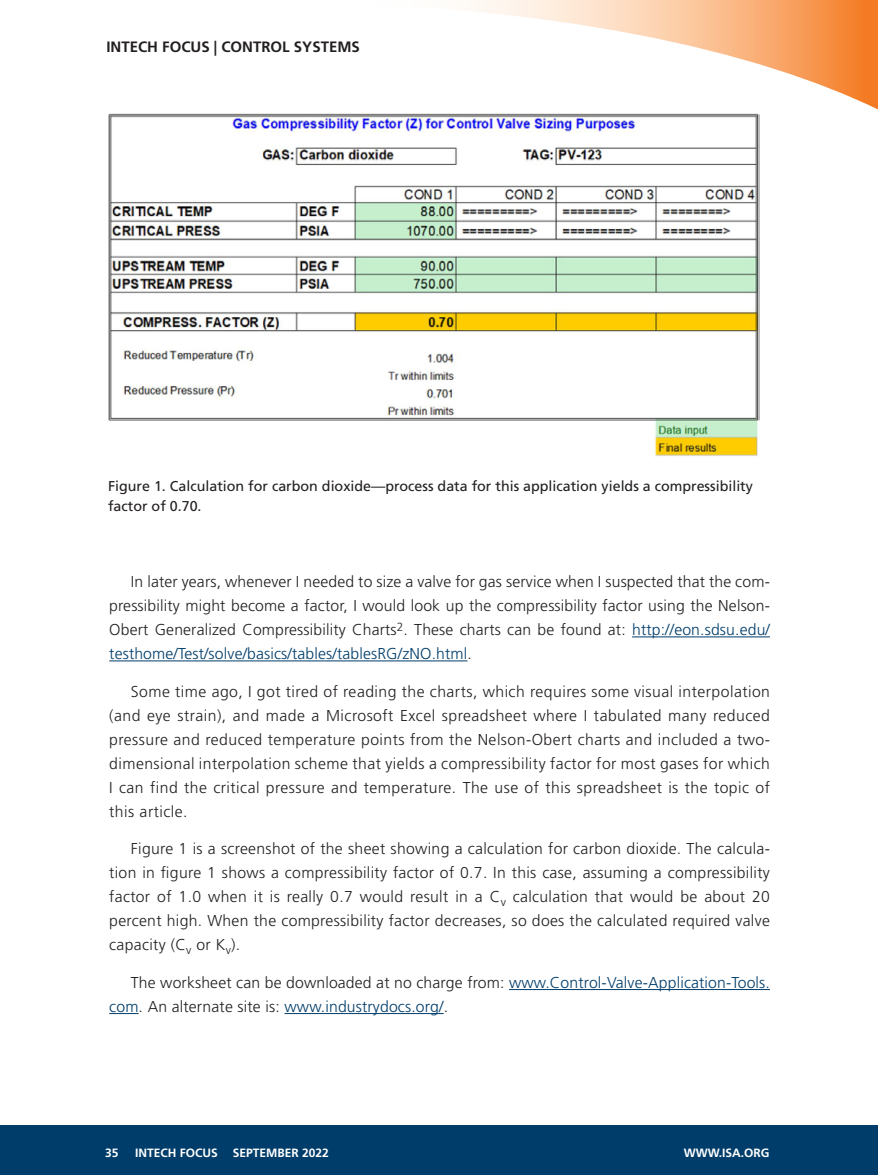
<style>
.page{position:relative;width:878px;height:1175px;background:#fff}
.page>*{position:absolute;margin:0;border:0;box-sizing:border-box;transform-origin:0 0}
.text{font:300 15.75px/24px "Frutiger";letter-spacing:.01em;color:#231f20;text-align:justify}
.t1{font:700 15px "Frutiger";color:#231f20}
.Captions{font:14.25px/19.5px "Frutiger";color:#231f20}
.t2{font:700 12px "Frutiger";color:#fff}
.s1{color:#003d6a}
</style>
<div class="page">
<div style="left:0;top:1125px;width:878px;height:49px;background:#003d6a"></div>
<svg style="left:469px;top:0;width:409px;height:110px"></svg>
<hr style="left:632px;top:636px;width:138px;height:1px;background:#003d6a">
<hr style="left:109px;top:660px;width:358px;height:1px;background:#003d6a">
<hr style="left:509px;top:989px;width:261px;height:1px;background:#003d6a">
<hr style="left:109px;top:1013px;width:30px;height:1px;background:#003d6a">
<hr style="left:284px;top:1013px;width:159px;height:1px;background:#003d6a">
<img style="left:108px;top:113px;width:651px;height:345px">
<p class="t1" style="left:106px;top:38px;width:255px">INTECH FOCUS | CONTROL SYSTEMS</p>
<p class="Captions" style="left:108px;top:477px;width:646px">Figure 1. Calculation for carbon dioxide—process data for this application yields a compressibility factor of 0.70.</p>
<p class="text" style="left:109px;top:570px;width:662px;text-indent:22px">In later years, whenever I needed to size a valve for gas service when I suspected that the com&shy;pressibility might become a factor, I would look up the compressibility factor using the Nelson-Obert Generalized Compressibility Charts<sup>2</sup>. These charts can be found at: <span class="s1">http://eon.sdsu.edu/ testhome/Test/solve/basics/tables/tablesRG/zNO.html</span>.</p>
<p class="text" style="left:109px;top:679px;width:662px;text-indent:22px">Some time ago, I got tired of reading the charts, which requires some visual interpolation (and eye strain), and made a Microsoft Excel spreadsheet where I tabulated many reduced pressure and reduced temperature points from the Nelson-Obert charts and included a two&shy;dimensional interpolation scheme that yields a compressibility factor for most gases for which I can find the critical pressure and temperature. The use of this spreadsheet is the topic of this article.</p>
<p class="text" style="left:109px;top:837px;width:662px;text-indent:22px">Figure 1 is a screenshot of the sheet showing a calculation for carbon dioxide. The calcula&shy;tion in figure 1 shows a compressibility factor of 0.7. In this case, assuming a compressibility factor of 1.0 when it is really 0.7 would result in a C<sub>v</sub> calculation that would be about 20 percent high. When the compressibility factor decreases, so does the calculated required valve capacity (C<sub>v</sub> or K<sub>v</sub>).</p>
<p class="text" style="left:109px;top:970px;width:662px;text-indent:22px">The worksheet can be downloaded at no charge from: <span class="s1">www.Control-Valve-Application-Tools. com</span>. An alternate site is: <span class="s1">www.industrydocs.org/</span>.</p>
<p class="t2" style="left:105px;top:1145px;width:15px">35</p>
<p class="t2" style="left:135px;top:1145px;width:195px">INTECH FOCUS SEPTEMBER 2022</p>
<p class="t2" style="left:683px;top:1145px;width:87px">WWW.ISA.ORG</p>
</div>
